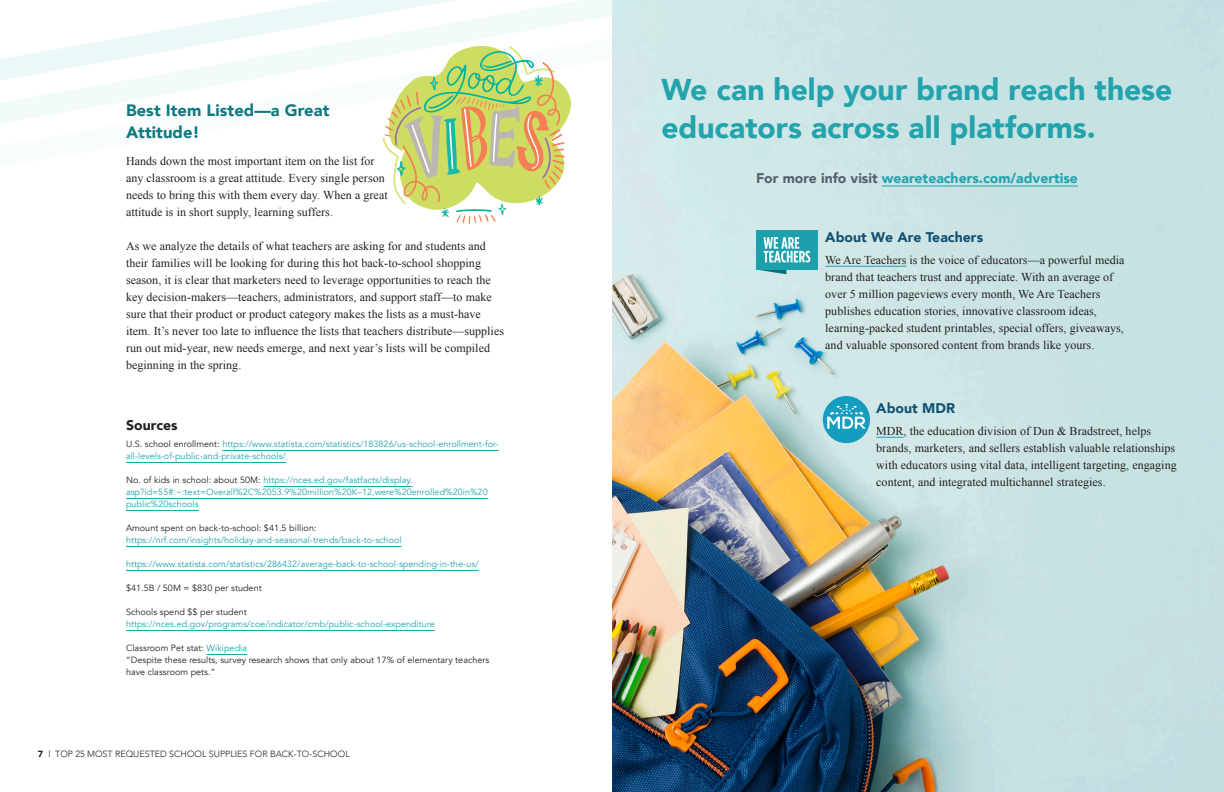
<style>
.page{position:relative;width:1224px;height:792px;background:#fff}
.page>*{position:absolute;margin:0;border:0;box-sizing:border-box;transform-origin:0 0}
.t1{font:900 30px/38px "Avenir";color:#23a3ac}
.H2_Subhead{font:900 16.5px/22px "Avenir";letter-spacing:.005em;color:#117a81}
.t2{font:900 14px "Avenir";color:#23a3ac}
.H2_Subhead-2{font:900 14px "Avenir";letter-spacing:.005em;color:#115173}
.H2_Avenir_Bold_subheads{font:900 14px "Avenir";letter-spacing:.005em;color:#115173}
.H2_Subhead-3{font:900 14px "Avenir";letter-spacing:.005em;color:#231f20}
.body{font:12px/17px "Times New Roman";letter-spacing:.005em;color:#231f20}
.H3_source{font:9px/12px "Avenir";letter-spacing:.005em;color:#23a3ac}
.body-2{font:9px "Avenir";letter-spacing:.005em;color:#23a3ac}
.body-3{font:9px/12px "Avenir";letter-spacing:.005em;color:#231f20}
.t3{font:300 9px "Avenir";color:#231f20}
.H3_source-2{font:9px "Avenir";letter-spacing:.005em;color:#231f20}
.s1{color:#231f20}
.s2{color:#23a3ac}
.s3{font-weight:900}
.s4{font-weight:400}
.s5{color:#556172}
</style>
<div class="page">
<svg style="left:0;top:0;width:612px;height:123px"></svg>
<img style="left:612px;top:0;width:612px;height:792px">
<hr style="left:222px;top:450px;width:277px;height:1px;background:#23a3ac">
<hr style="left:126px;top:462px;width:160px;height:1px;background:#23a3ac">
<hr style="left:263px;top:486px;width:150px;height:1px;background:#23a3ac">
<hr style="left:126px;top:498px;width:362px;height:1px;background:#23a3ac">
<hr style="left:126px;top:510px;width:73px;height:1px;background:#23a3ac">
<hr style="left:126px;top:546px;width:276px;height:1px;background:#23a3ac">
<hr style="left:126px;top:570px;width:353px;height:1px;background:#23a3ac">
<hr style="left:126px;top:630px;width:309px;height:1px;background:#23a3ac">
<hr style="left:207px;top:654px;width:40px;height:1px;background:#23a3ac">
<hr style="left:882px;top:186px;width:196px;height:1px;background:#23a3ac">
<div style="left:756px;top:230px;width:62px;height:39px;background:#1ea0ac"></div>
<svg style="left:756px;top:237px;width:54px;height:37px"></svg>
<hr style="left:825px;top:266px;width:82px;height:1px;background:#23a3ac">
<svg style="left:383px;top:46px;width:188px;height:178px"></svg>
<svg style="left:876px;top:437px;width:28px;height:1px"></svg>
<div style="left:823px;top:396px;width:47px;height:47px;background:#149dbf;border-radius:50%"></div>
<svg style="left:827px;top:404px;width:39px;height:25px"></svg>
<p class="H2_Subhead" style="left:126px;top:98px;width:205px">Best Item Listed—a Great<br>Attitude!</p>
<p class="body" style="left:126px;top:153px;width:263px">Hands down the most important item on the list for any classroom is a great attitude. Every single person needs to bring this with them every day. When a great attitude is in short supply, learning suffers.</p>
<p class="body" style="left:126px;top:238px;width:380px">As we analyze the details of what teachers are asking for and students and their families will be looking for during this hot back-to-school shopping season, it is clear that marketers need to leverage opportunities to reach the key decision-makers—teachers, administrators, and support staff—to make sure that their product or product category makes the lists as a must-have item. It’s never too late to influence the lists that teachers distribute—supplies run out mid-year, new needs emerge, and next year’s lists will be compiled beginning in the spring.</p>
<p class="H2_Subhead-3" style="left:126px;top:413px;width:53px">Sources</p>
<p class="H3_source" style="left:126px;top:439px;width:374px"><span class="s1">U.S. school enrollment:</span> https://www.statista.com/statistics/183826/us-school-enrollment-for&shy;all-levels-of-public-and-private-schools/</p>
<p class="H3_source" style="left:126px;top:475px;width:363px"><span class="s1">No. of kids in school: about 50M:</span> https://nces.ed.gov/fastfacts/display. asp?id=55#:~:text=Overall%2C%2053.9%20million%20K–12,were%20enrolled%20in%20 public%20schools</p>
<p class="H3_source" style="left:126px;top:523px;width:277px"><span class="s1">Amount spent on back-to-school: $41.5 billion: </span>https://nrf.com/insights/holiday-and-seasonal-trends/back-to-school</p>
<p class="body-2" style="left:126px;top:559px;width:354px">https://www.statista.com/statistics/286432/average-back-to-school-spending-in-the-us/</p>
<p class="body-3" style="left:126px;top:583px;width:137px">$41.5B / 50M = $830 per student</p>
<p class="H3_source-2" style="left:126px;top:607px;width:122px">Schools spend $$ per student</p>
<p class="body-2" style="left:126px;top:619px;width:310px">https://nces.ed.gov/programs/coe/indicator/cmb/public-school-expenditure</p>
<p class="H3_source-2" style="left:126px;top:643px;width:123px">Classroom Pet stat: <span class="s2">Wikipedia</span></p>
<p class="body-3" style="left:126px;top:655px;width:365px">“Despite these results, survey research shows that only about 17% of elementary teachers have classroom pets.”</p>
<p class="t3" style="left:38px;top:749px;width:313px"><span class="s3">7</span> <span class="s4">|</span> TOP 25 MOST REQUESTED SCHOOL SUPPLIES FOR BACK-TO-SCHOOL</p>
<h1 class="t1" style="left:662px;top:70px;width:512px">We can help your brand reach these educators across all platforms.</h1>
<h4 class="t2" style="left:756px;top:166px;width:323px"><span class="s5">For more info visit</span> weareteachers.com/advertise</h4>
<p class="H2_Subhead-2" style="left:825px;top:225px;width:159px">About We Are Teachers</p>
<p class="body" style="left:825px;top:252px;width:301px">We Are Teachers is the voice of educators—a powerful media brand that teachers trust and appreciate. With an average of over 5 million pageviews every month, We Are Teachers publishes education stories, innovative classroom ideas, learning-packed student printables, special offers, giveaways, and valuable sponsored content from brands like yours.</p>
<p class="H2_Avenir_Bold_subheads" style="left:876px;top:396px;width:81px">About MDR</p>
<p class="body" style="left:876px;top:423px;width:302px">MDR, the education division of Dun &amp; Bradstreet, helps brands, marketers, and sellers establish valuable relationships with educators using vital data, intelligent targeting, engaging content, and integrated multichannel strategies.</p>
</div>
